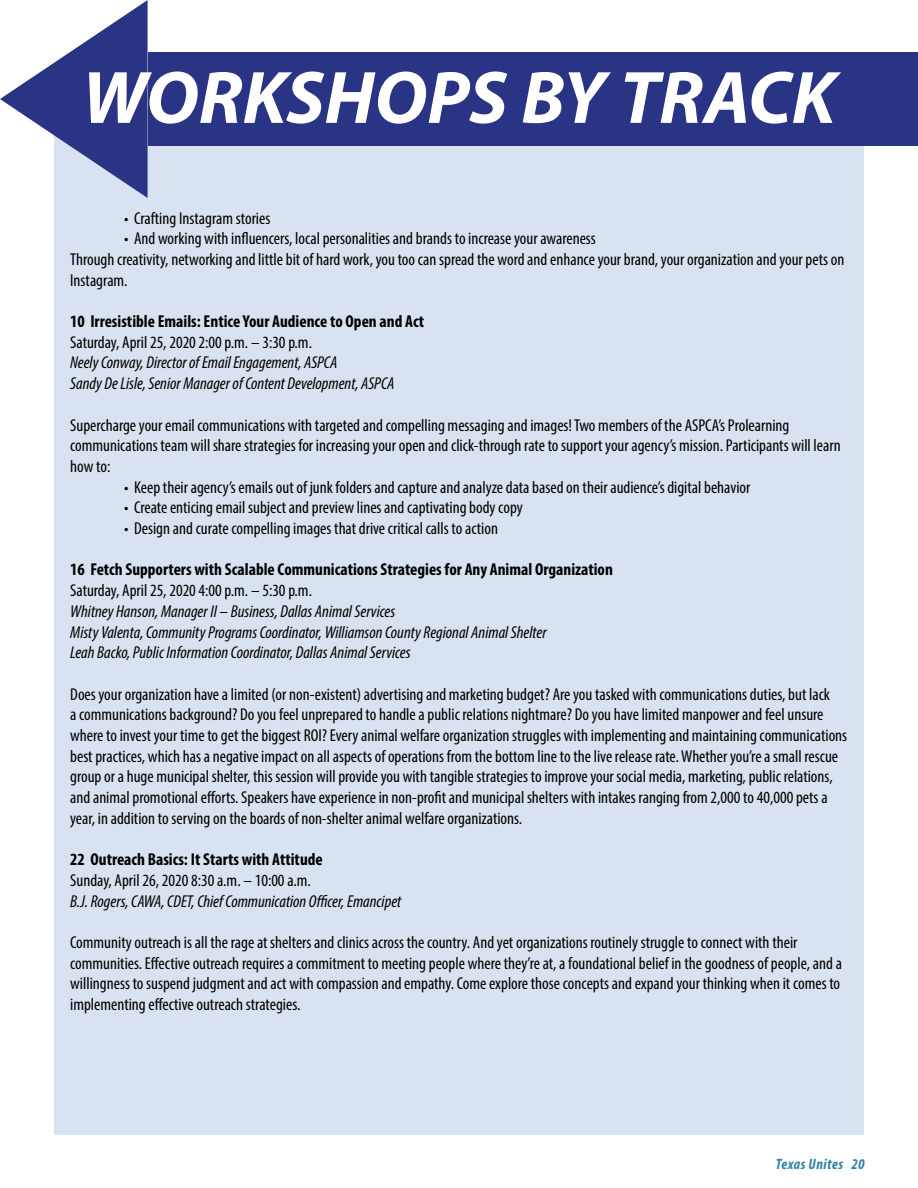
<style>
.page{position:relative;width:918px;height:1188px;background:#fff}
.page>*{position:absolute;margin:0;border:0;box-sizing:border-box;transform-origin:0 0}
.t1{font:italic 700 75px "Myriad Pro";color:#fff}
.t2{font:condensed 17.25px/20.7px "Myriad Pro";color:#000}
.t3{font:italic condensed 17.25px/20.7px "Myriad Pro";color:#000}
.t4{font:700 condensed 17.25px "Myriad Pro";color:#000}
.t5{font:italic 700 condensed 15px "Myriad Pro";letter-spacing:.035em;color:#2e82a6}
</style>
<div class="page">
<div style="left:54px;top:108px;width:810px;height:1026px;background:#d9e2f1"></div>
<svg style="left:0;top:0;width:148px;height:198px"></svg>
<div style="left:148px;top:52px;width:770px;height:94px;background:#293484"></div>
<h1 class="t1" style="left:82px;top:49px;width:53px">WOR</h1>
<h1 class="t1" style="left:243px;top:49px;width:89px">KSHOPS</h1>
<h1 class="t1" style="left:521px;top:49px;width:142px">BY TRAC</h1>
<h1 class="t1" style="left:792px;top:49px;width:46px">K</h1>
<p class="t2" style="left:124px;top:207px;width:148px">• Crafting Instagram stories</p>
<p class="t2" style="left:70px;top:228px;width:776px;text-indent:54px">• And working with influencers, local personalities and brands to increase your awareness<br>Through creativity, networking and little bit of hard work, you too can spread the word and enhance your brand, your organization and your pets on<br>Instagram.</p>
<p class="t4" style="left:70px;top:311px;width:356px">10 Irresistible Emails: Entice Your Audience to Open and Act</p>
<p class="t2" style="left:70px;top:331px;width:243px">Saturday, April 25, 2020 2:00 p.m. – 3:30 p.m.</p>
<p class="t3" style="left:70px;top:352px;width:326px">Neely Conway, Director of Email Engagement, ASPCA<br>Sandy De Lisle, Senior Manager of Content Development, ASPCA</p>
<p class="t2" style="left:70px;top:414px;width:772px">Supercharge your email communications with targeted and compelling messaging and images! Two members of the ASPCA’s Prolearning communications team will share strategies for increasing your open and click-through rate to support your agency’s mission. Participants will learn how to:</p>
<p class="t2" style="left:124px;top:476px;width:628px">• Keep their agency’s emails out of junk folders and capture and analyze data based on their audience’s digital behavior</p>
<p class="t2" style="left:124px;top:497px;width:400px">• Create enticing email subject and preview lines and captivating body copy</p>
<p class="t2" style="left:124px;top:518px;width:375px">• Design and curate compelling images that drive critical calls to action</p>
<p class="t4" style="left:70px;top:559px;width:544px">16 Fetch Supporters with Scalable Communications Strategies for Any Animal Organization</p>
<p class="t2" style="left:70px;top:580px;width:243px">Saturday, April 25, 2020 4:00 p.m. – 5:30 p.m.</p>
<p class="t3" style="left:70px;top:601px;width:478px">Whitney Hanson, Manager II – Business, Dallas Animal Services<br>Misty Valenta, Community Programs Coordinator, Williamson County Regional Animal Shelter<br>Leah Backo, Public Information Coordinator, Dallas Animal Services</p>
<p class="t2" style="left:70px;top:683px;width:779px">Does your organization have a limited (or non-existent) advertising and marketing budget? Are you tasked with communications duties, but lack<br>a communications background? Do you feel unprepared to handle a public relations nightmare? Do you have limited manpower and feel unsure where to invest your time to get the biggest ROI? Every animal welfare organization struggles with implementing and maintaining communications best practices, which has a negative impact on all aspects of operations from the bottom line to the live release rate. Whether you’re a small rescue group or a huge municipal shelter, this session will provide you with tangible strategies to improve your social media, marketing, public relations, and animal promotional efforts. Speakers have experience in non-profit and municipal shelters with intakes ranging from 2,000 to 40,000 pets a year, in addition to serving on the boards of non-shelter animal welfare organizations.</p>
<p class="t4" style="left:70px;top:849px;width:254px">22 Outreach Basics: It Starts with Attitude</p>
<p class="t2" style="left:70px;top:870px;width:242px">Sunday, April 26, 2020 8:30 a.m. – 10:00 a.m.</p>
<p class="t3" style="left:70px;top:890px;width:333px">B.J. Rogers, CAWA, CDET, Chief Communication Officer, Emancipet</p>
<p class="t2" style="left:70px;top:932px;width:773px">Community outreach is all the rage at shelters and clinics across the country. And yet organizations routinely struggle to connect with their communities. Effective outreach requires a commitment to meeting people where they’re at, a foundational belief in the goodness of people, and a willingness to suspend judgment and act with compassion and empathy. Come explore those concepts and expand your thinking when it comes to implementing effective outreach strategies.</p>
<p class="t5" style="left:776px;top:1155px;width:90px">Texas Unites 20</p>
</div>
